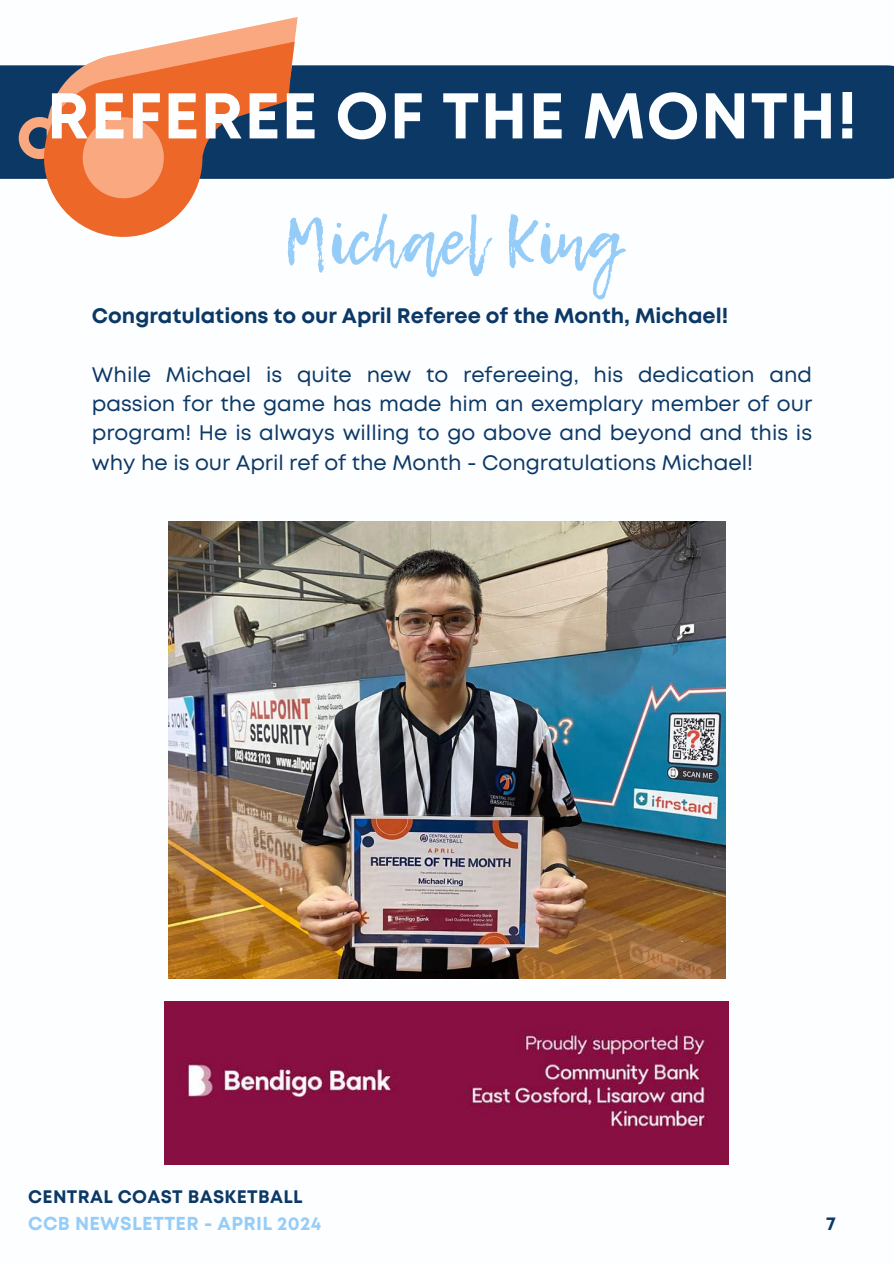
<style>
.page{position:relative;width:894px;height:1264px;background:#fff}
.page>*{position:absolute;margin:0;border:0;box-sizing:border-box;transform-origin:0 0}
.t1{font:700 64.5px "Mont";letter-spacing:.02em;color:#fcfeff}
.t2{font:64.5px "Lemon Tuesday";letter-spacing:.02em;color:#95cdf8}
.t3{font:21px/29.2px "Mont";color:#0c3866;text-align:justify}
.t4{font:700 21px "Mont";color:#0c3866}
.t5{font:700 18.75px "Mont";letter-spacing:.02em;color:#95cdf8}
.t6{font:700 18.75px "Mont";color:#093766}
.t7{font:700 18.15px "Mont";letter-spacing:.02em;color:#0c3866}
</style>
<div class="page">
<div style="left:0;top:65px;width:893px;height:114px;background:#0c3866"></div>
<svg style="left:19px;top:17px;width:322px;height:220px"></svg>
<svg style="left:12px;top:104px;width:165px;height:107px;background:#d9835d"></svg>
<img style="left:168px;top:521px;width:557px;height:457px">
<img style="left:165px;top:1001px;width:563px;height:163px">
<h1 class="t1" style="left:47px;top:92px;width:811px">REFEREE OF THE MONTH!</h1>
<h1 class="t2" style="left:283px;top:193px;width:339px">Michael King</h1>
<p class="t4" style="left:92px;top:308px;width:637px">Congratulations to our April Referee of the Month, Michael!</p>
<p class="t3" style="left:92px;top:361px;width:721px">While Michael is quite new to refereeing, his dedication and passion for the game has made him an exemplary member of our program! He is always willing to go above and beyond and this is why he is our April ref of the Month - Congratulations Michael!</p>
<p class="t7" style="left:28px;top:1189px;width:276px">CENTRAL COAST BASKETBALL</p>
<p class="t5" style="left:28px;top:1216px;width:294px">CCB NEWSLETTER - APRIL 2024</p>
<p class="t6" style="left:825px;top:1216px;width:11px">7</p>
</div>
